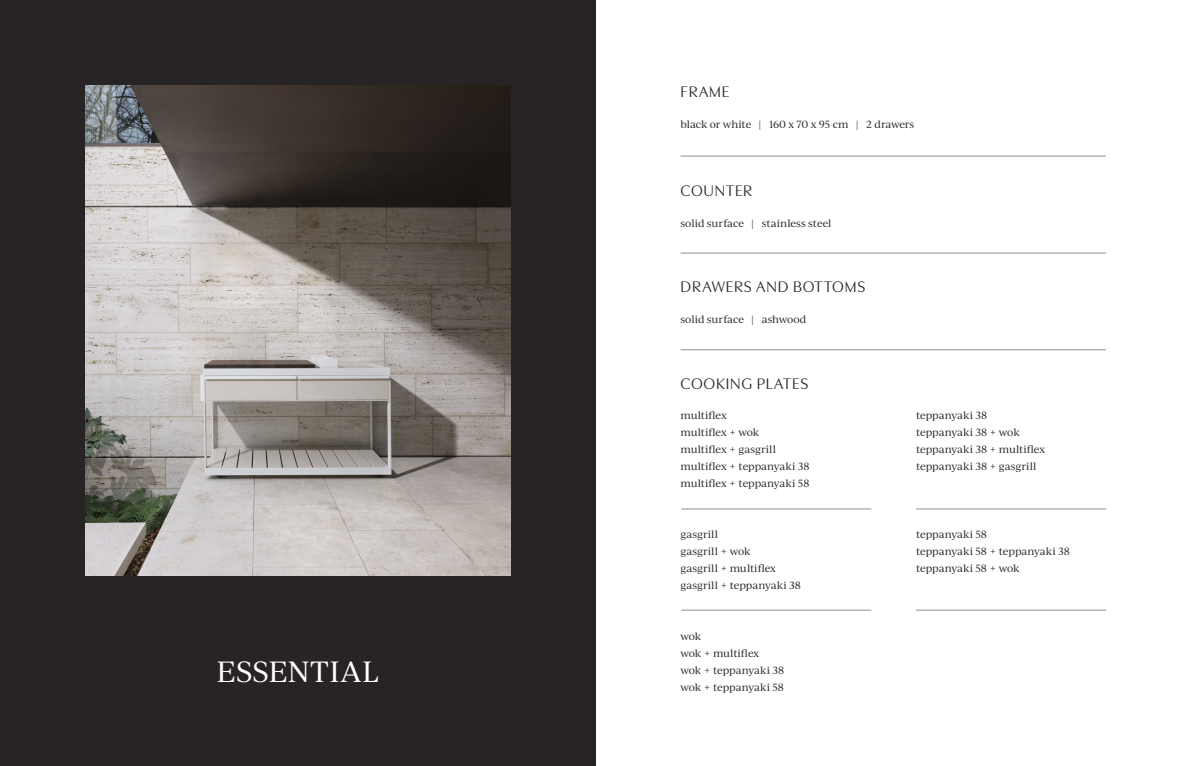
<style>
.page{position:relative;width:1191px;height:766px;background:#fff}
.page>*{position:absolute;margin:0;border:0;box-sizing:border-box;transform-origin:0 0}
.t1{font:28px "Ivy Journal";letter-spacing:.015em;color:#fff}
.t2{font:16px "Utile Display";letter-spacing:.05em;color:#282426}
.t3{font:10px/17px "Ivy Journal";color:#282426}
.s1{font-family:"Montserrat";font-weight:300}
</style>
<div class="page">
<div style="left:0;top:0;width:595px;height:765px;background:#282426"></div>
<img style="left:85px;top:85px;width:425px;height:490px">
<hr style="left:680px;top:156px;width:426px;height:1px;background:#919092">
<hr style="left:680px;top:253px;width:426px;height:1px;background:#919092">
<hr style="left:680px;top:349px;width:426px;height:1px;background:#919092">
<hr style="left:681px;top:508px;width:190px;height:1px;background:#919092">
<hr style="left:916px;top:508px;width:190px;height:1px;background:#919092">
<hr style="left:681px;top:609px;width:190px;height:1px;background:#919092">
<hr style="left:916px;top:609px;width:190px;height:1px;background:#919092">
<p class="t1" style="left:217px;top:651px;width:164px">ESSENTIAL</p>
<p class="t2" style="left:680px;top:79px;width:50px">FRAME</p>
<p class="t3" style="left:680px;top:115px;width:235px">black or white <span class="s1">|</span> 160 x 70 x 95 cm <span class="s1">|</span> 2 drawers</p>
<p class="t2" style="left:680px;top:178px;width:73px">COUNTER</p>
<p class="t3" style="left:680px;top:214px;width:152px">solid surface <span class="s1">|</span> stainless steel</p>
<p class="t2" style="left:680px;top:274px;width:186px">DRAWERS AND BOTTOMS</p>
<p class="t3" style="left:680px;top:310px;width:127px">solid surface <span class="s1">|</span> ashwood</p>
<p class="t2" style="left:680px;top:371px;width:129px">COOKING PLATES</p>
<p class="t3" style="left:680px;top:406px;width:131px">multiflex<br>multiflex + wok<br>multiflex + gasgrill multiflex + teppanyaki 38 multiflex + teppanyaki 58</p>
<p class="t3" style="left:680px;top:525px;width:122px">gasgrill<br>gasgrill + wok<br>gasgrill + multiflex gasgrill + teppanyaki 38</p>
<p class="t3" style="left:680px;top:627px;width:105px">wok<br>wok + multiflex<br>wok + teppanyaki 38 wok + teppanyaki 58</p>
<p class="t3" style="left:916px;top:406px;width:131px">teppanyaki 38 teppanyaki 38 + wok teppanyaki 38 + multiflex teppanyaki 38 + gasgrill</p>
<p class="t3" style="left:916px;top:525px;width:155px">teppanyaki 58<br>teppanyaki 58 + teppanyaki 38 teppanyaki 58 + wok</p>
</div>
